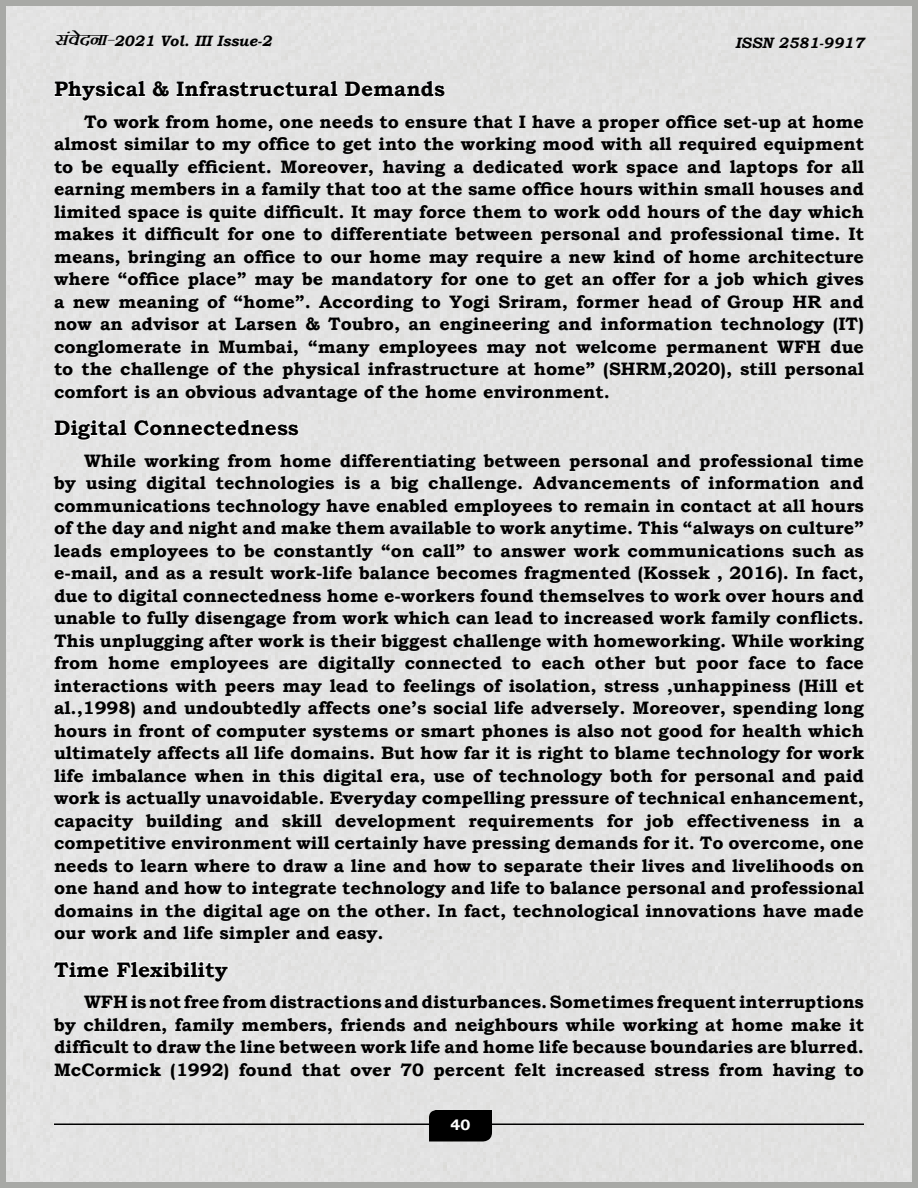
<style>
.page{position:relative;width:918px;height:1188px;background:#fff}
.page>*{position:absolute;margin:0;border:0;box-sizing:border-box;transform-origin:0 0}
.Eng__Text_Sub_Headin{font:700 21px "Bookman Old Style";color:#000}
.English_Paragrah{font:700 18px/22.5px "Bookman Old Style";color:#000;text-align:justify}
.t1{font:italic 700 15px "Bookman Old Style";color:#000}
.t2{font:700 15px "Bookman Old Style";color:#fff}
.s1{font-family:"Kruti Dev 100";font-size:19.5px}
</style>
<div class="page">
<div style="left:0;top:0;width:918px;height:1188px;border:6px solid #a8a9a6"></div>
<hr style="left:54px;top:1124px;width:810px;height:1px;background:#000">
<svg style="left:429px;top:1110px;width:63px;height:32px"></svg>
<div style="left:430px;top:1119px;width:60px;height:12px;background:#000;border-radius:4px"></div>
<svg style="left:53px;top:79px;width:393px;height:24px"></svg>
<svg style="left:53px;top:418px;width:247px;height:23px"></svg>
<svg style="left:52px;top:960px;width:177px;height:23px"></svg>
<p class="t1" style="left:54px;top:29px;width:219px"><span class="s1">laosnuk&amp;</span>2021 Vol. III Issue-2</p>
<p class="t1" style="left:735px;top:32px;width:130px">ISSN 2581-9917</p>
<p class="Eng__Text_Sub_Headin" style="left:54px;top:74px;width:393px">Physical &amp; Infrastructural Demands</p>
<p class="English_Paragrah" style="left:54px;top:110px;width:812px;text-indent:30px">To work from home, one needs to ensure that I have a proper office set-up at home almost similar to my office to get into the working mood with all required equipment to be equally efficient. Moreover, having a dedicated work space and laptops for all earning members in a family that too at the same office hours within small houses and limited space is quite difficult. It may force them to work odd hours of the day which makes it difficult for one to differentiate between personal and professional time. It means, bringing an office to our home may require a new kind of home architecture where “office place” may be mandatory for one to get an offer for a job which gives a new meaning of “home”. According to Yogi Sriram, former head of Group HR and now an advisor at Larsen &amp; Toubro, an engineering and information technology (IT) conglomerate in Mumbai, “many employees may not welcome permanent WFH due to the challenge of the physical infrastructure at home” (SHRM,2020), still personal comfort is an obvious advantage of the home environment.</p>
<p class="Eng__Text_Sub_Headin" style="left:54px;top:413px;width:246px">Digital Connectedness</p>
<p class="English_Paragrah" style="left:54px;top:449px;width:812px;text-indent:30px">While working from home differentiating between personal and professional time by using digital technologies is a big challenge. Advancements of information and communications technology have enabled employees to remain in contact at all hours of the day and night and make them available to work anytime. This “always on culture” leads employees to be constantly “on call” to answer work communications such as e-mail, and as a result work-life balance becomes fragmented (Kossek , 2016). In fact, due to digital connectedness home e-workers found themselves to work over hours and unable to fully disengage from work which can lead to increased work family conflicts.<br>This unplugging after work is their biggest challenge with homeworking. While working from home employees are digitally connected to each other but poor face to face interactions with peers may lead to feelings of isolation, stress ,unhappiness (Hill et al.,1998) and undoubtedly affects one’s social life adversely. Moreover, spending long hours in front of computer systems or smart phones is also not good for health which ultimately affects all life domains. But how far it is right to blame technology for work life imbalance when in this digital era, use of technology both for personal and paid work is actually unavoidable. Everyday compelling pressure of technical enhancement, capacity building and skill development requirements for job effectiveness in a competitive environment will certainly have pressing demands for it. To overcome, one needs to learn where to draw a line and how to separate their lives and livelihoods on one hand and how to integrate technology and life to balance personal and professional domains in the digital age on the other. In fact, technological innovations have made our work and life simpler and easy.</p>
<p class="Eng__Text_Sub_Headin" style="left:54px;top:954px;width:175px">Time Flexibility</p>
<p class="English_Paragrah" style="left:54px;top:990px;width:812px;text-indent:30px">WFH is not free from distractions and disturbances. Sometimes frequent interruptions by children, family members, friends and neighbours while working at home make it difficult to draw the line between work life and home life because boundaries are blurred.<br>McCormick (1992) found that over 70 percent felt increased stress from having to</p>
<p class="t2" style="left:451px;top:1114px;width:21px">40</p>
</div>
